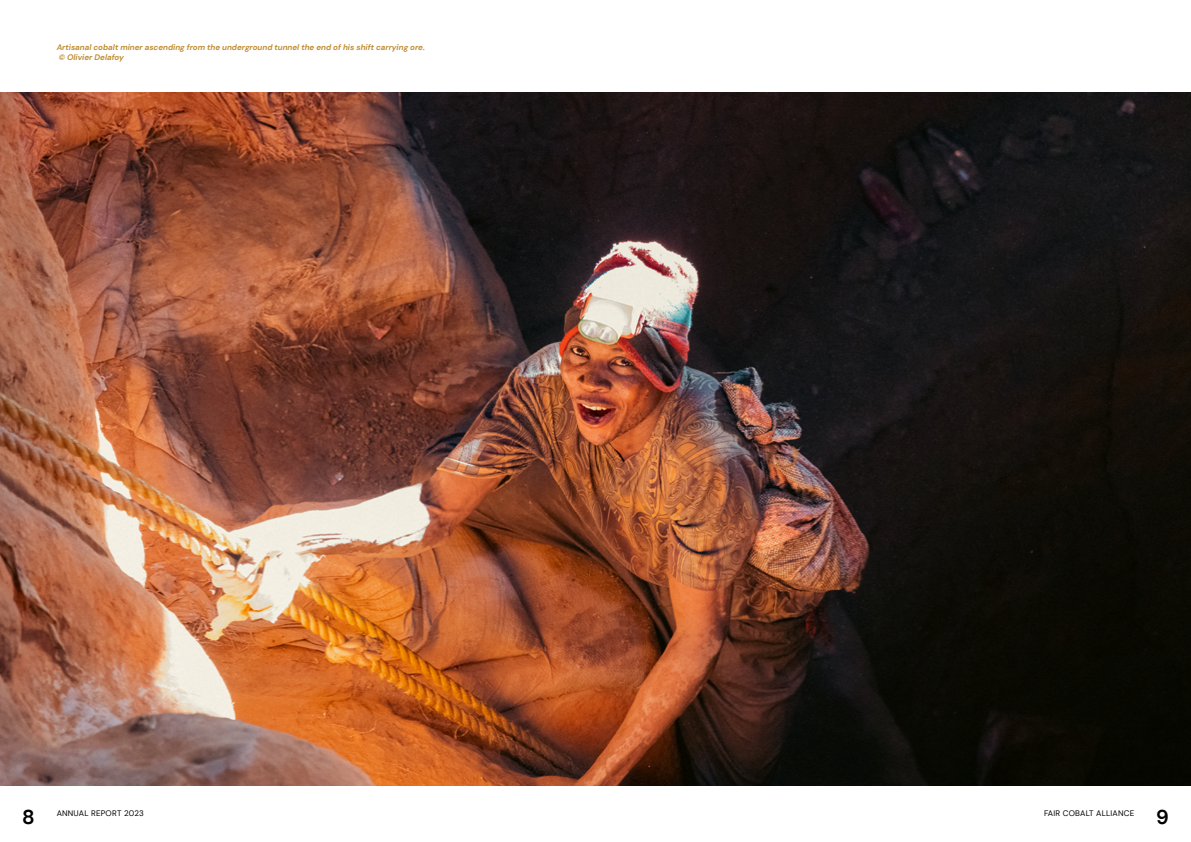
<style>
.page{position:relative;width:1191px;height:842px;background:#fff}
.page>*{position:absolute;margin:0;border:0;box-sizing:border-box;transform-origin:0 0}
.t1{font:700 20px "DM Sans";color:#000}
.t2{font:italic 700 8px/10px "DM Sans";color:#be8b30}
.t3{font:8px "DM Sans";letter-spacing:.025em;color:#000}
</style>
<div class="page">
<hr style="left:0;top:785px;width:1191px;height:1px;background:#000">
<img style="left:0;top:92px;width:1191px;height:693px">
<p class="t2" style="left:57px;top:43px;width:370px">Artisanal cobalt miner ascending from the underground tunnel the end of his shift carrying ore. © Olivier Delafoy</p>
<h1 class="t1" style="left:22px;top:804px;width:14px">8</h1>
<h1 class="t1" style="left:1156px;top:804px;width:14px">9</h1>
<p class="t3" style="left:57px;top:808px;width:89px">ANNUAL REPORT 2023</p>
<p class="t3" style="left:1044px;top:808px;width:92px">FAIR COBALT ALLIANCE</p>
</div>
